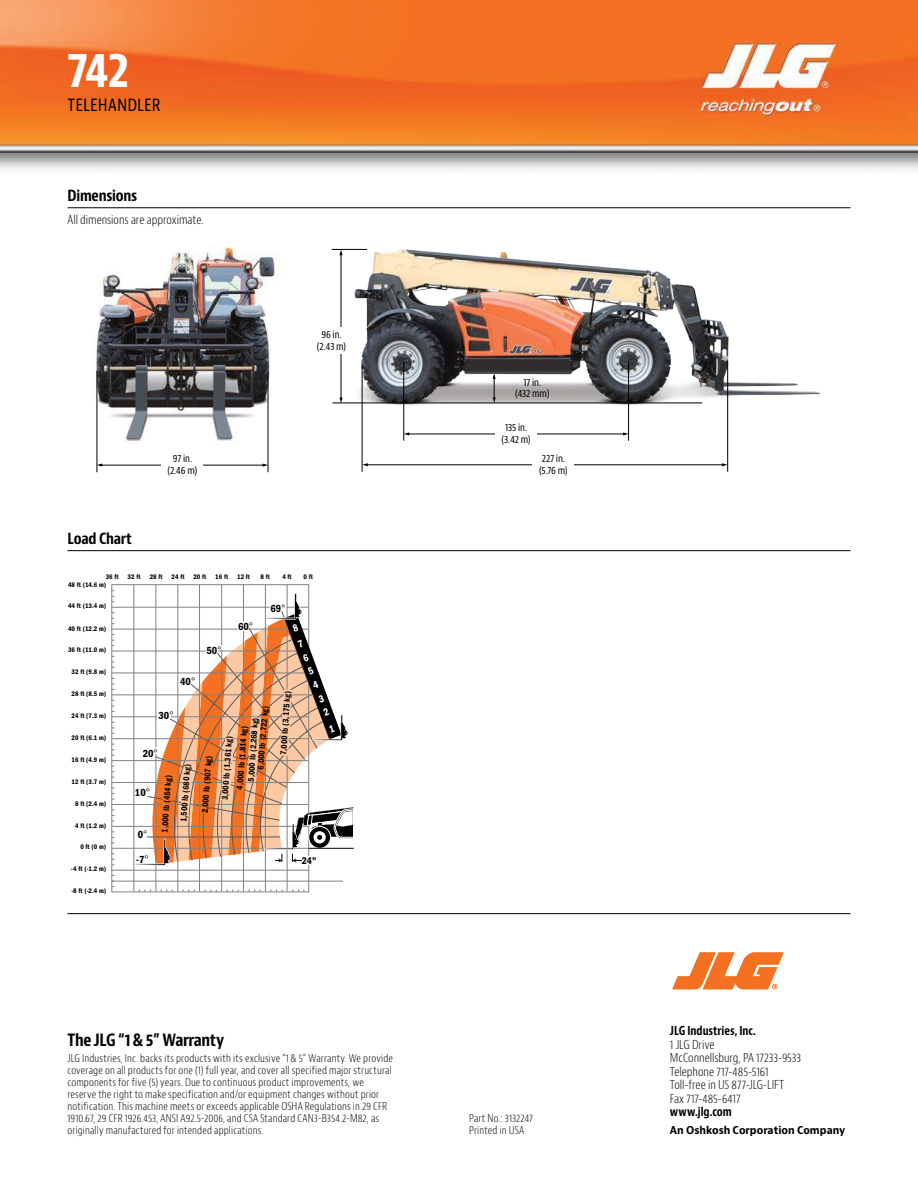
<style>
.page{position:relative;width:918px;height:1188px;background:#fff}
.page>*{position:absolute;margin:0;border:0;box-sizing:border-box;transform-origin:0 0}
.t1{font:700 condensed 48px "Bernino Sans";color:#fff}
.t2{font:condensed 18px "Bernino Sans";letter-spacing:.005em;color:#000}
.t3{font:700 condensed 16.5px "Bernino Sans";letter-spacing:-.025em;color:#000}
.t4{font:700 condensed 15px "Bernino Sans";letter-spacing:-.015em;color:#000}
.t5{font:300 condensed 12px/13.5px "Bernino Sans";letter-spacing:-.005em;color:#000}
.t6{font:700 condensed 12px "Bernino Sans";color:#000;scale:.95 1}
.t7{font:600 condensed 10.65px "Franklin Gothic";color:#000}
.t8{font:300 condensed 10.5px/12px "Bernino Sans";letter-spacing:.015em;color:#000}
.t9{font:700 10.5px "Bernino Sans";color:#000;scale:.95 1}
.t10{font:condensed 10.2px/12px "Bernino Sans";letter-spacing:-.01em;color:#000;text-align:center}
.t11{font:600 condensed 10.05px "Franklin Gothic";color:#000}
.t12{font:600 condensed 8.7px/18.1px "Franklin Gothic";color:#000;scale:.95 1}
.t13{font:600 condensed 6.9px "Franklin Gothic";color:#000}
</style>
<div class="page">
<hr style="left:68px;top:913px;width:783px;height:1px;background:#000">
<svg style="left:672px;top:952px;width:112px;height:37px"></svg>
<img style="left:0;top:0;width:918px;height:169px">
<img style="left:96px;top:241px;width:185px;height:220px">
<img style="left:331px;top:248px;width:490px;height:184px">
<hr style="left:97px;top:371px;width:1px;height:101px;background:#000">
<hr style="left:268px;top:371px;width:1px;height:101px;background:#000">
<hr style="left:102px;top:465px;width:162px;height:1px;background:#000">
<svg style="left:263px;top:464px;width:5px;height:3px"></svg>
<svg style="left:97px;top:464px;width:5px;height:3px"></svg>
<hr style="left:362px;top:366px;width:1px;height:106px;background:#000">
<hr style="left:727px;top:361px;width:1px;height:111px;background:#000">
<hr style="left:628px;top:361px;width:1px;height:80px;background:#000">
<hr style="left:403px;top:361px;width:1px;height:80px;background:#000">
<hr style="left:366px;top:464px;width:357px;height:1px;background:#000">
<svg style="left:362px;top:463px;width:6px;height:3px"></svg>
<svg style="left:722px;top:463px;width:6px;height:3px"></svg>
<hr style="left:332px;top:249px;width:35px;height:1px;background:#000">
<hr style="left:409px;top:434px;width:216px;height:1px;background:#000">
<svg style="left:404px;top:432px;width:5px;height:3px"></svg>
<svg style="left:623px;top:432px;width:6px;height:3px"></svg>
<svg style="left:493px;top:373px;width:3px;height:30px"></svg>
<hr style="left:341px;top:254px;width:1px;height:145px;background:#000">
<svg style="left:339px;top:250px;width:4px;height:5px"></svg>
<svg style="left:340px;top:398px;width:3px;height:5px"></svg>
<hr style="left:332px;top:403px;width:370px;height:1px;background:#000">
<hr style="left:112px;top:870px;width:197px;height:1px;background:#808284">
<hr style="left:112px;top:848px;width:197px;height:1px;background:#808284">
<hr style="left:112px;top:826px;width:197px;height:1px;background:#808284">
<hr style="left:112px;top:804px;width:197px;height:1px;background:#808284">
<hr style="left:112px;top:782px;width:197px;height:1px;background:#808284">
<hr style="left:112px;top:760px;width:197px;height:1px;background:#808284">
<hr style="left:112px;top:738px;width:197px;height:1px;background:#808284">
<hr style="left:112px;top:717px;width:197px;height:1px;background:#808284">
<hr style="left:112px;top:695px;width:197px;height:1px;background:#808284">
<hr style="left:112px;top:673px;width:197px;height:1px;background:#808284">
<hr style="left:112px;top:651px;width:197px;height:1px;background:#808284">
<hr style="left:112px;top:629px;width:197px;height:1px;background:#808284">
<hr style="left:112px;top:607px;width:197px;height:1px;background:#808284">
<hr style="left:156px;top:585px;width:1px;height:307px;background:#808284">
<hr style="left:134px;top:585px;width:1px;height:306px;background:#808284">
<hr style="left:178px;top:585px;width:1px;height:307px;background:#808284">
<hr style="left:199px;top:585px;width:1px;height:307px;background:#808284">
<hr style="left:221px;top:585px;width:1px;height:307px;background:#808284">
<hr style="left:243px;top:585px;width:1px;height:307px;background:#808284">
<hr style="left:265px;top:585px;width:1px;height:307px;background:#808284">
<hr style="left:287px;top:585px;width:1px;height:307px;background:#808284">
<svg style="left:112px;top:590px;width:2px;height:13px"></svg>
<svg style="left:112px;top:612px;width:2px;height:12px"></svg>
<svg style="left:112px;top:634px;width:2px;height:12px"></svg>
<svg style="left:112px;top:656px;width:2px;height:12px"></svg>
<svg style="left:112px;top:678px;width:2px;height:12px"></svg>
<svg style="left:112px;top:700px;width:2px;height:12px"></svg>
<svg style="left:112px;top:722px;width:2px;height:12px"></svg>
<svg style="left:112px;top:744px;width:2px;height:12px"></svg>
<svg style="left:112px;top:766px;width:2px;height:12px"></svg>
<svg style="left:112px;top:788px;width:2px;height:12px"></svg>
<svg style="left:112px;top:810px;width:2px;height:12px"></svg>
<svg style="left:112px;top:832px;width:2px;height:12px"></svg>
<svg style="left:112px;top:853px;width:2px;height:13px"></svg>
<hr style="left:112px;top:881px;width:231px;height:1px;background:#808284">
<svg style="left:112px;top:875px;width:2px;height:12px"></svg>
<svg style="left:139px;top:889px;width:12px;height:3px"></svg>
<svg style="left:161px;top:889px;width:12px;height:3px"></svg>
<svg style="left:183px;top:889px;width:12px;height:3px"></svg>
<svg style="left:205px;top:889px;width:12px;height:3px"></svg>
<svg style="left:227px;top:889px;width:12px;height:3px"></svg>
<svg style="left:249px;top:889px;width:12px;height:3px"></svg>
<svg style="left:271px;top:889px;width:12px;height:3px"></svg>
<svg style="left:293px;top:889px;width:12px;height:3px"></svg>
<hr style="left:68px;top:550px;width:783px;height:1px;background:#000">
<hr style="left:68px;top:208px;width:783px;height:1px;background:#000">
<div style="left:161px;top:451px;width:42px;height:27px;background:#fff"></div>
<div style="left:532px;top:452px;width:42px;height:24px;background:#fff"></div>
<div style="left:495px;top:422px;width:42px;height:25px;background:#fff"></div>
<div style="left:317px;top:327px;width:29px;height:27px;background:#fff"></div>
<svg style="left:135px;top:593px;width:219px;height:273px"></svg>
<h1 class="t1" style="left:68px;top:50px;width:63px">742</h1>
<h2 class="t2" style="left:68px;top:97px;width:95px">TELEHANDLER</h2>
<h3 class="t4" style="left:68px;top:189px;width:71px">Dimensions</h3>
<p class="t5" style="left:68px;top:214px;width:138px">All dimensions are approximate.</p>
<p class="t10" style="left:317px;top:328px;width:31px">96 in. (2.43 m)</p>
<p class="t10" style="left:515px;top:378px;width:36px;line-height:10.5px">17 in. (432 mm)</p>
<p class="t10" style="left:502px;top:422px;width:31px">135 in. (3.42 m)</p>
<h3 class="t4" style="left:68px;top:532px;width:66px">Load Chart</h3>
<p class="t10" style="left:167px;top:453px;width:31px">97 in. (2.46 m)</p>
<p class="t10" style="left:539px;top:453px;width:30px;text-align:left">227 in. (5.76 m)</p>
<p class="t13" style="left:106px;top:574px;width:14px">36 ft</p>
<p class="t13" style="left:150px;top:574px;width:14px">28 ft</p>
<p class="t13" style="left:172px;top:574px;width:14px">24 ft</p>
<p class="t13" style="left:193px;top:574px;width:14px">20 ft</p>
<p class="t13" style="left:128px;top:574px;width:14px">32 ft</p>
<p class="t13" style="left:68px;top:582px;width:40px">48 ft (14.6 m)</p>
<p class="t13" style="left:68px;top:604px;width:40px">44 ft (13.4 m)</p>
<p class="t13" style="left:68px;top:626px;width:40px">40 ft (12.2 m)</p>
<p class="t13" style="left:215px;top:574px;width:14px">16 ft</p>
<p class="t13" style="left:237px;top:574px;width:14px">12 ft</p>
<p class="t13" style="left:261px;top:574px;width:11px">8 ft</p>
<p class="t13" style="left:282px;top:574px;width:11px">4 ft</p>
<p class="t13" style="left:303px;top:574px;width:11px">0 ft</p>
<p class="t7" style="left:238px;top:622px;width:12px">60</p>
<p class="t7" style="left:270px;top:605px;width:12px">69</p>
<p class="t13" style="left:68px;top:648px;width:40px">36 ft (11.0 m)</p>
<p class="t13" style="left:72px;top:669px;width:36px">32 ft (9.8 m)</p>
<p class="t13" style="left:72px;top:691px;width:36px">28 ft (8.5 m)</p>
<p class="t13" style="left:72px;top:713px;width:36px">24 ft (7.3 m)</p>
<p class="t13" style="left:72px;top:735px;width:36px">20 ft (6.1 m)</p>
<p class="t13" style="left:72px;top:757px;width:36px">16 ft (4.9 m)</p>
<p class="t13" style="left:72px;top:779px;width:36px">12 ft (3.7 m)</p>
<p class="t13" style="left:75px;top:801px;width:33px">8 ft (2.4 m)</p>
<p class="t13" style="left:75px;top:823px;width:33px">4 ft (1.2 m)</p>
<p class="t13" style="left:71px;top:867px;width:37px">-4 ft (-1.2 m)</p>
<p class="t13" style="left:71px;top:889px;width:36px">-8 ft (-2.4 m)</p>
<p class="t13" style="left:80px;top:845px;width:27px">0 ft (0 m)</p>
<p class="t7" style="left:158px;top:711px;width:12px">30</p>
<p class="t7" style="left:180px;top:677px;width:12px">40</p>
<p class="t7" style="left:143px;top:750px;width:12px">20</p>
<p class="t7" style="left:135px;top:789px;width:12px">10</p>
<p class="t7" style="left:138px;top:830px;width:7px">0</p>
<p class="t7" style="left:136px;top:855px;width:10px">-7</p>
<p class="t12" style="left:157px;top:820px;width:62px;text-indent:-12px;rotate:-86deg">1,000 lb (454 kg)<br>1,500 lb (680 kg)</p>
<p class="t7" style="left:207px;top:646px;width:12px">50</p>
<p class="t12" style="left:252px;top:769px;width:69px;rotate:-86deg">6,000 lb (2,722 kg)</p>
<p class="t12" style="left:236px;top:780px;width:69px;line-height:10.5px;text-indent:-9px;rotate:-86deg">4,000 lb (1,814 kg)<br>5,000 lb (2,268 kg)</p>
<p class="t12" style="left:197px;top:798px;width:69px;line-height:18.9px;text-indent:-15px;rotate:-86deg">2,000 lb (907 kg)<br>3,000 lb (1,361 kg)</p>
<p class="t12" style="left:275px;top:754px;width:69px;rotate:-86deg">7,000 lb (3,175 kg)</p>
<p class="t11" style="left:302px;top:857px;width:16px">24"</p>
<h3 class="t3" style="left:68px;top:1033px;width:158px">The JLG “1 &amp; 5” Warranty</h3>
<p class="t8" style="left:68px;top:1053px;width:327px">JLG Industries, Inc. backs its products with its exclusive “1 &amp; 5” Warranty. We provide coverage on all products for one (1) full year, and cover all specified major structural components for five (5) years. Due to continuous product improvements, we reserve the right to make specification and/or equipment changes without prior notification. This machine meets or exceeds applicable OSHA Regulations in 29 CFR 1910.67, 29 CFR 1926.453, ANSI A92.5-2006, and CSA Standard CAN3-B354.2-M82, as originally manufactured for intended applications.</p>
<p class="t8" style="left:469px;top:1113px;width:66px">Part No.: 3132247<br>Printed in USA</p>
<p class="t6" style="left:670px;top:1026px;width:92px">JLG Industries, Inc.</p>
<p class="t5" style="left:670px;top:1038px;width:133px">1 JLG Drive<br>McConnellsburg, PA 17233-9533<br>Telephone 717-485-5161<br>Toll-free in US 877-JLG-LIFT<br>Fax 717-485-6417</p>
<p class="t6" style="left:670px;top:1107px;width:67px">www.jlg.com</p>
<p class="t9" style="left:670px;top:1126px;width:186px">An Oshkosh Corporation Company</p>
</div>
